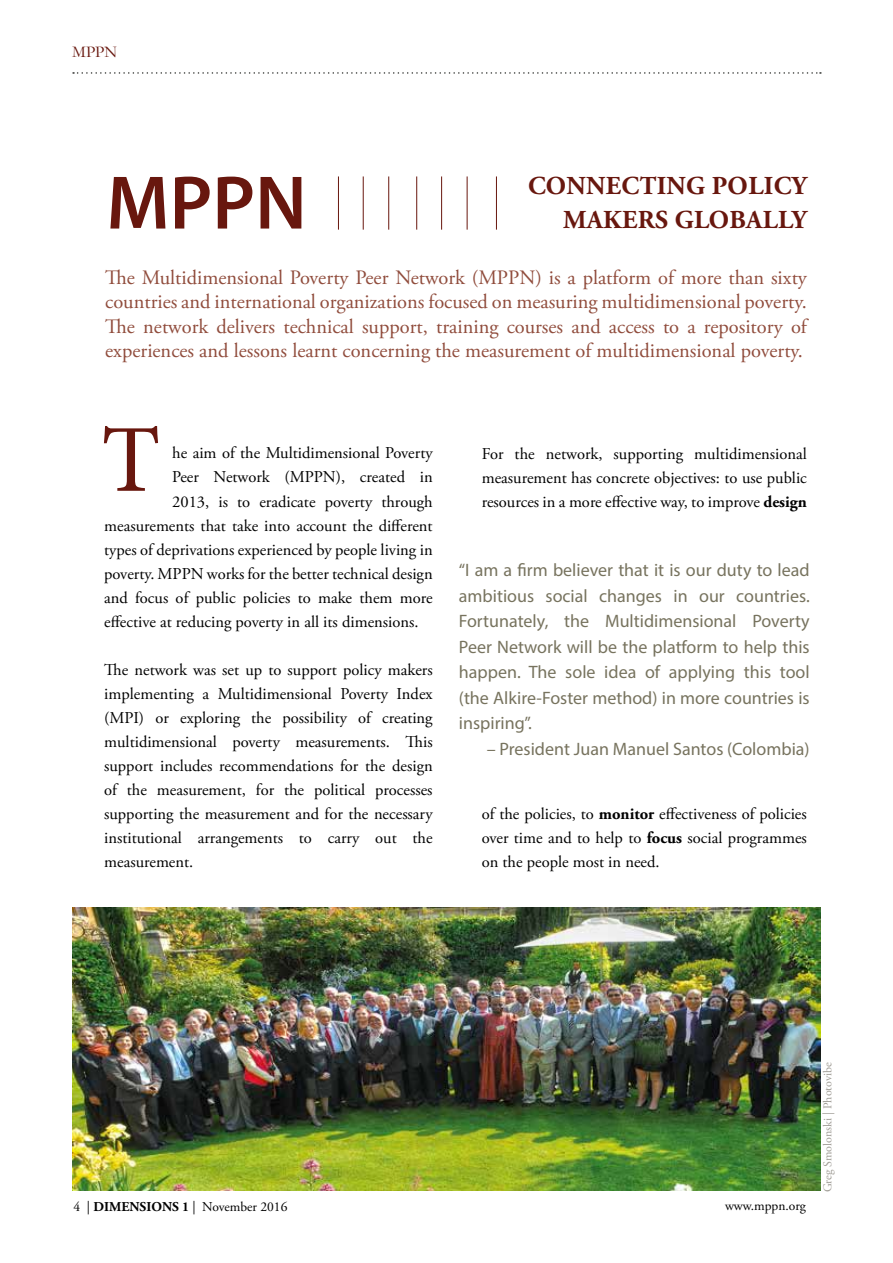
<style>
.page{position:relative;width:893px;height:1263px;background:#fff}
.page>*{position:absolute;margin:0;border:0;box-sizing:border-box;transform-origin:0 0}
.t1{font:96px "Minion Pro";color:#68170e}
.t2{font:600 76.5px "Myriad Pro";color:#68170e}
.t3{font:700 25.8px/34px "Adobe Garamond Pro";letter-spacing:.015em;color:#68170e;text-align:right}
.t4{font:20.4px/24.5px "Adobe Garamond Pro";color:#904c3c;text-align:justify}
.t5{font:18px/25.5px "Myriad Pro";color:#77735e;text-align:justify}
.t6{font:16.5px/24px "Adobe Garamond Pro";color:#000;text-align:justify}
.t7{font:16.5px "Garamond";color:#68170e}
.t8{font:13.5px "Adobe Garamond Pro";color:#000}
.t9{font:12px "Adobe Garamond Pro";color:#9f9c95}
.s1{font-weight:700}
</style>
<div class="page">
<svg style="left:73px;top:72px;width:748px;height:2px"></svg>
<img style="left:72px;top:908px;width:749px;height:283px">
<hr style="left:441px;top:176px;width:1px;height:54px;background:#68170e">
<hr style="left:388px;top:176px;width:1px;height:54px;background:#68170e">
<hr style="left:338px;top:176px;width:1px;height:54px;background:#68170e">
<hr style="left:363px;top:176px;width:1px;height:54px;background:#68170e">
<hr style="left:416px;top:176px;width:1px;height:54px;background:#68170e">
<hr style="left:467px;top:176px;width:1px;height:54px;background:#68170e">
<hr style="left:496px;top:176px;width:1px;height:54px;background:#68170e">
<p class="t7" style="left:72px;top:41px;width:47px">MPPN</p>
<h2 class="t2" style="left:106px;top:154px;width:202px">MPPN</h2>
<h3 class="t3" style="left:528px;top:169px;width:280px">CONNECTING POLICY<br>MAKERS GLOBALLY</h3>
<p class="t4" style="left:105px;top:266px;width:703px">The Multidimensional Poverty Peer Network (MPPN) is a platform of more than sixty countries and international organizations focused on measuring multidimensional poverty.<br>The network delivers technical support, training courses and access to a repository of experiences and lessons learnt concerning the measurement of multidimensional poverty.</p>
<h1 class="t1" style="left:101px;top:396px;width:61px">T</h1>
<p class="t6" style="left:172px;top:442px;width:262px">he aim of the Multidimensional Poverty</p>
<p class="t6" style="left:172px;top:466px;width:262px">Peer Network (MPPN), created in</p>
<p class="t6" style="left:172px;top:490px;width:262px">2013, is to eradicate poverty through</p>
<p class="t6" style="left:104px;top:514px;width:330px">measurements that take into account the different</p>
<p class="t6" style="left:104px;top:538px;width:330px">types of deprivations experienced by people living in</p>
<p class="t6" style="left:104px;top:562px;width:330px">poverty. MPPN works for the better technical design</p>
<p class="t6" style="left:104px;top:586px;width:330px">and focus of public policies to make them more</p>
<p class="t6" style="left:104px;top:610px;width:316px">effective at reducing poverty in all its dimensions.</p>
<p class="t6" style="left:104px;top:658px;width:330px">The network was set up to support policy makers implementing a Multidimensional Poverty Index (MPI) or exploring the possibility of creating multidimensional poverty measurements. This support includes recommendations for the design of the measurement, for the political processes supporting the measurement and for the necessary institutional arrangements to carry out the measurement.</p>
<p class="t6" style="left:482px;top:442px;width:327px">For the network, supporting multidimensional measurement has concrete objectives: to use public resources in a more effective way, to improve <span class="s1">design</span></p>
<p class="t5" style="left:459px;top:557px;width:352px">“I am a firm believer that it is our duty to lead ambitious social changes in our countries.<br>Fortunately, the Multidimensional Poverty Peer Network will be the platform to help this happen. The sole idea of applying this tool (the Alkire-Foster method) in more countries is inspiring”.</p>
<p class="t5" style="left:487px;top:736px;width:324px">– President Juan Manuel Santos (Colombia)</p>
<p class="t6" style="left:482px;top:802px;width:327px">of the policies, to <span class="s1">monitor</span> effectiveness of policies over time and to help to <span class="s1">focus</span> social programmes on the people most in need.</p>
<p class="t8" style="left:73px;top:1199px;width:216px">4 | <span class="s1">DIMENSIONS 1</span> | November 2016</p>
<p class="t8" style="left:725px;top:1198px;width:82px">www.mppn.org</p>
<p class="t9" style="left:820px;top:1192px;width:132px;rotate:-90deg">Greg Smolonski | Photovibe</p>
</div>
